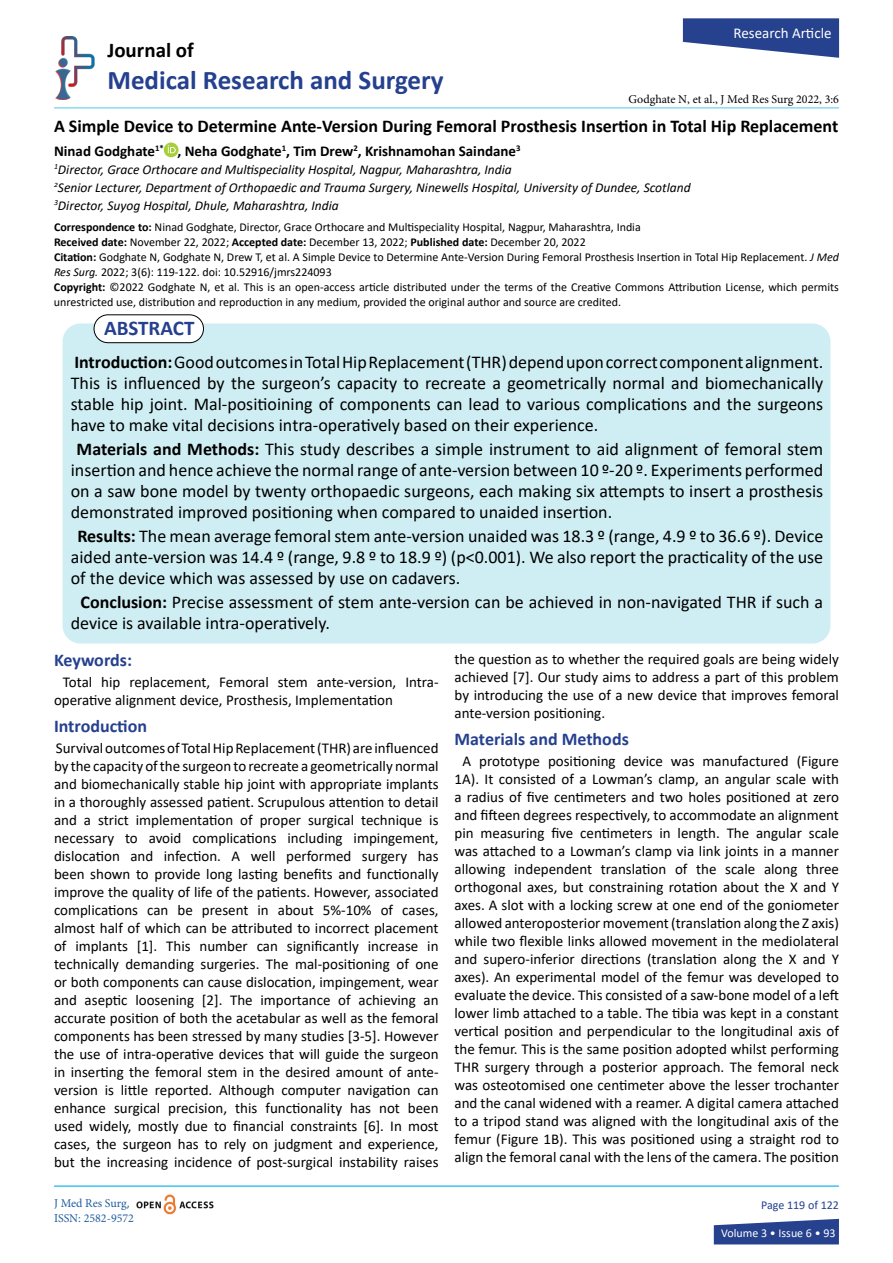
<style>
.page{position:relative;width:893px;height:1263px;background:#fff}
.page>*{position:absolute;margin:0;border:0;box-sizing:border-box;transform-origin:0 0}
.t1{font:700 27px "Calibri";color:#25408f}
.t2{font:700 21px "Calibri";color:#000101}
.t3{font:700 21px "Calibri";color:#25408f}
.t4{font:18px/21px "Calibri";color:#000;text-align:justify}
.t5{font:700 18px "Calibri";color:#000}
.t6{font:700 18px "Calibri";color:#25408f}
.t7{font:15px/18px "Calibri";color:#000;text-align:justify}
.t8{font:700 15px "Calibri";color:#000}
.t9{font:15px "Calibri";color:#fff}
.t10{font:italic 13.5px/18px "Calibri";color:#000}
.t11{font:12px/15px "Calibri";color:#000}
.t12{font:12px "Minion Pro";color:#000}
.t13{font:12px/15px "Minion Pro";color:#215e9e}
.t14{font:12px "Calibri";color:#fff}
.t15{font:12px "Calibri";color:#25408f}
.s1{font-weight:700}
.s2{font-style:italic}
.s3{font-family:"Calibri"}
</style>
<div class="page">
<svg style="left:714px;top:1219px;width:125px;height:25px;background:#40589a"></svg>
<hr style="left:54px;top:107px;width:785px;height:1px;background:#00aeef">
<img style="left:136px;top:1194px;width:78px;height:21px">
<img style="left:55px;top:37px;width:40px;height:62px">
<div style="left:63px;top:323px;width:767px;height:321px;background:#cfeef3;border-radius:18px"></div>
<div style="left:94px;top:315px;width:109px;height:28px;background:#fff;border-radius:14px"></div>
<div style="left:94px;top:314px;width:110px;height:29px;border:1px solid #000;border-radius:14px"></div>
<hr style="left:54px;top:1186px;width:785px;height:1px;background:#00aeef">
<svg style="left:683px;top:18px;width:156px;height:40px"></svg>
<svg style="left:164px;top:143px;width:14px;height:14px"></svg>
<p class="t9" style="left:734px;top:22px;width:100px">Research Article</p>
<h2 class="t2" style="left:107px;top:35px;width:88px">Journal of</h2>
<h1 class="t1" style="left:107px;top:61px;width:338px">Medical Research and Surgery</h1>
<p class="t12" style="left:628px;top:91px;width:212px">Godghate N, et al., J Med Res Surg 2022, 3:6</p>
<p class="t5" style="left:54px;top:113px;width:786px">A Simple Device to Determine Ante-Version During Femoral Prosthesis Insertion in Total Hip Replacement</p>
<p class="t8" style="left:54px;top:140px;width:468px">Ninad Godghate<sup>1*</sup> , Neha Godghate<sup>1</sup>, Tim Drew<sup>2</sup>, Krishnamohan Saindane<sup>3</sup></p>
<p class="t10" style="left:54px;top:160px;width:638px"><sup>1</sup>Director, Grace Orthocare and Multispeciality Hospital, Nagpur, Maharashtra, India<br><sup>2</sup>Senior Lecturer, Department of Orthopaedic and Trauma Surgery, Ninewells Hospital, University of Dundee, Scotland<br><sup>3</sup>Director, Suyog Hospital, Dhule, Maharashtra, India</p>
<p class="t11" style="left:54px;top:219px;width:786px"><span class="s1">Correspondence to:</span> Ninad Godghate, Director, Grace Orthocare and Multispeciality Hospital, Nagpur, Maharashtra, India<br><span class="s1">Received date:</span> November 22, 2022; <span class="s1">Accepted date:</span> December 13, 2022; <span class="s1">Published date:</span> December 20, 2022<br><span class="s1">Citation:</span> Godghate N, Godghate N, Drew T, et al. A Simple Device to Determine Ante-Version During Femoral Prosthesis Insertion in Total Hip Replacement. <span class="s2">J Med Res Surg.</span> 2022; 3(6): 119-122. doi: 10.52916/jmrs224093<br><span class="s1">Copyright:</span> ©2022 Godghate N, et al. This is an open-access article distributed under the terms of the Creative Commons Attribution License, which permits unrestricted use, distribution and reproduction in any medium, provided the original author and source are credited.</p>
<h2 class="t3" style="left:104px;top:313px;width:92px">ABSTRACT</h2>
<p class="t4" style="left:71px;top:351px;width:754px"><span class="s1">Introduction:</span> Good outcomes in Total Hip Replacement (THR) depend upon correct component alignment.<br>This is influenced by the surgeon’s capacity to recreate a geometrically normal and biomechanically stable hip joint. Mal-positioining of components can lead to various complications and the surgeons have to make vital decisions intra-operatively based on their experience.</p>
<p class="t4" style="left:71px;top:438px;width:754px;text-indent:6px"><span class="s1">Materials and Methods:</span> This study describes a simple instrument to aid alignment of femoral stem insertion and hence achieve the normal range of ante-version between 10 º-20 º. Experiments performed on a saw bone model by twenty orthopaedic surgeons, each making six attempts to insert a prosthesis demonstrated improved positioning when compared to unaided insertion.</p>
<p class="t4" style="left:71px;top:525px;width:754px;text-indent:7px"><span class="s1">Results:</span> The mean average femoral stem ante-version unaided was 18.3 º (range, 4.9 º to 36.6 º). Device aided ante-version was 14.4 º (range, 9.8 º to 18.9 º) (p&lt;0.001). We also report the practicality of the use of the device which was assessed by use on cadavers.</p>
<p class="t4" style="left:71px;top:591px;width:754px;text-indent:10px"><span class="s1">Conclusion:</span> Precise assessment of stem ante-version can be achieved in non-navigated THR if such a device is available intra-operatively.</p>
<p class="t6" style="left:54px;top:647px;width:79px">Keywords:</p>
<p class="t7" style="left:54px;top:673px;width:386px;text-indent:9px">Total hip replacement, Femoral stem ante-version, Intra&shy;operative alignment device, Prosthesis, Implementation</p>
<p class="t6" style="left:54px;top:713px;width:95px">Introduction</p>
<p class="t7" style="left:54px;top:739px;width:386px">Survival outcomes of Total Hip Replacement (THR) are influenced by the capacity of the surgeon to recreate a geometrically normal and biomechanically stable hip joint with appropriate implants in a thoroughly assessed patient. Scrupulous attention to detail and a strict implementation of proper surgical technique is necessary to avoid complications including impingement, dislocation and infection. A well performed surgery has been shown to provide long lasting benefits and functionally improve the quality of life of the patients. However, associated complications can be present in about 5%-10% of cases, almost half of which can be attributed to incorrect placement of implants [1]. This number can significantly increase in technically demanding surgeries. The mal-positioning of one or both components can cause dislocation, impingement, wear and aseptic loosening [2]. The importance of achieving an accurate position of both the acetabular as well as the femoral components has been stressed by many studies [3-5]. However the use of intra-operative devices that will guide the surgeon in inserting the femoral stem in the desired amount of ante&shy;version is little reported. Although computer navigation can enhance surgical precision, this functionality has not been used widely, mostly due to financial constraints [6]. In most cases, the surgeon has to rely on judgment and experience, but the increasing incidence of post-surgical instability raises</p>
<p class="t7" style="left:454px;top:649px;width:386px">the question as to whether the required goals are being widely achieved [7]. Our study aims to address a part of this problem by introducing the use of a new device that improves femoral ante-version positioning.</p>
<p class="t6" style="left:454px;top:726px;width:176px">Materials and Methods</p>
<p class="t7" style="left:454px;top:751px;width:386px;text-align:center">A prototype positioning device was manufactured (Figure 1A). It consisted of a Lowman’s clamp, an angular scale with a radius of five centimeters and two holes positioned at zero and fifteen degrees respectively, to accommodate an alignment pin measuring five centimeters in length. The angular scale was attached to a Lowman’s clamp via link joints in a manner allowing independent translation of the scale along three orthogonal axes, but constraining rotation about the X and Y axes. A slot with a locking screw at one end of the goniometer allowed anteroposterior movement (translation along the Z axis) while two flexible links allowed movement in the mediolateral and supero-inferior directions (translation along the X and Y axes). An experimental model of the femur was developed to evaluate the device. This consisted of a saw-bone model of a left lower limb attached to a table. The tibia was kept in a constant vertical position and perpendicular to the longitudinal axis of the femur. This is the same position adopted whilst performing THR surgery through a posterior approach. The femoral neck was osteotomised one centimeter above the lesser trochanter and the canal widened with a reamer. A digital camera attached to a tripod stand was aligned with the longitudinal axis of the femur (Figure 1B). This was positioned using a straight rod to align the femoral canal with the lens of the camera. The position</p>
<p class="t13" style="left:54px;top:1196px;width:82px">J Med Res Surg<span class="s3">,<br></span>ISSN: 2582-9572</p>
<p class="t15" style="left:761px;top:1196px;width:79px">Page 119 of 122</p>
<p class="t14" style="left:721px;top:1225px;width:116px">Volume 3 • Issue 6 • 93</p>
</div>
